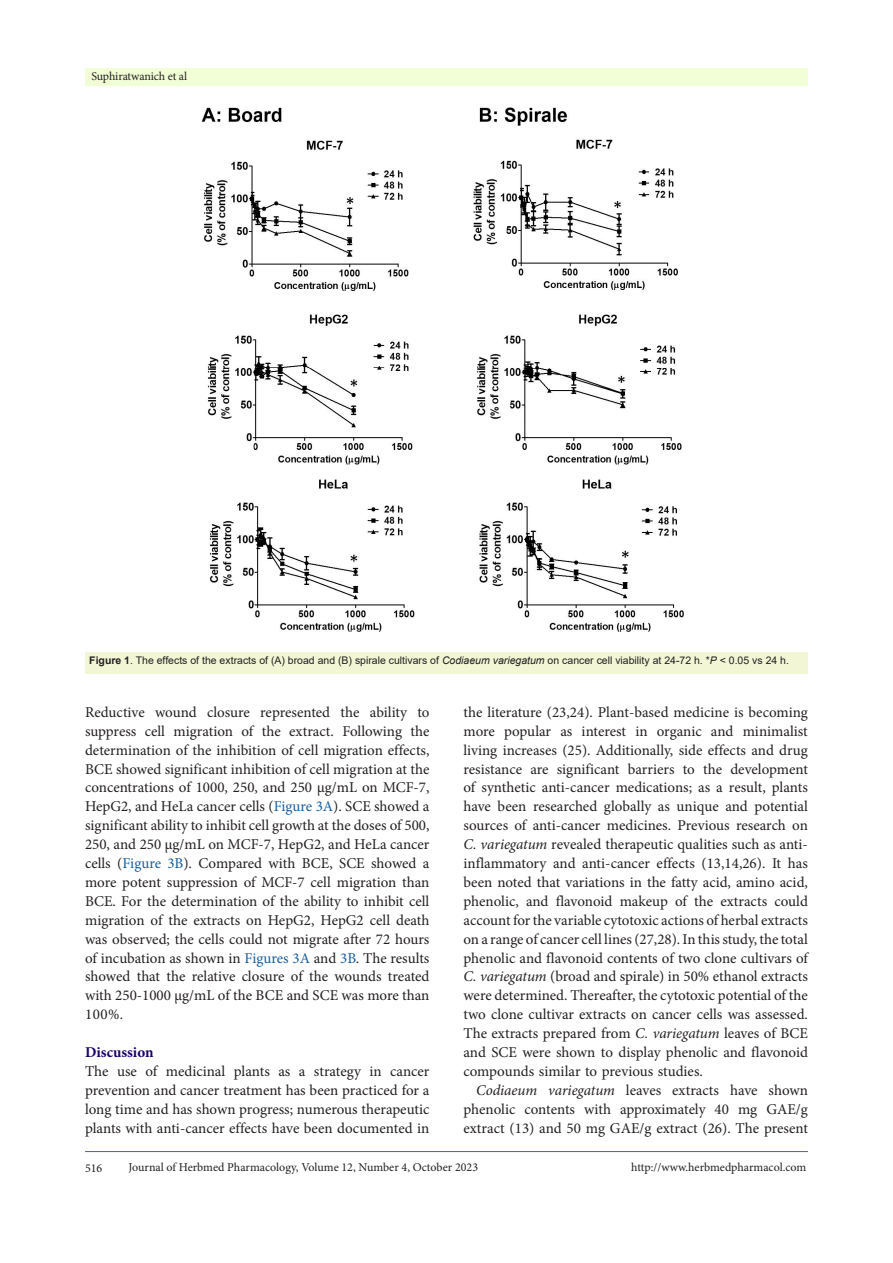
<style>
.page{position:relative;width:893px;height:1263px;background:#fff}
.page>*{position:absolute;margin:0;border:0;box-sizing:border-box;transform-origin:0 0}
.t1{font:15px/18.9px "Minion Pro";color:#231f20;text-align:justify}
.t2{font:700 15px "Minion Pro";color:#190066}
.t3{font:12px "Minion Pro";letter-spacing:-.005em;color:#231f20}
.t4{font:10.5px "Arial";color:#231f20}
.s1{font-weight:700}
.s2{font-style:italic}
.s3{color:#175d9e}
</style>
<div class="page">
<hr style="left:85px;top:1151px;width:723px;height:1px;background:#5e5ca5">
<div style="left:85px;top:68px;width:723px;height:17px;background:#f2ffd6"></div>
<img style="left:201px;top:107px;width:483px;height:525px">
<div style="left:85px;top:652px;width:723px;height:22px;background:#f2f6d5"></div>
<p class="t3" style="left:91px;top:68px;width:97px">Suphiratwanich et al</p>
<p class="t4" style="left:89px;top:653px;width:701px"><span class="s1">Figure 1</span>. The effects of the extracts of (A) broad and (B) spirale cultivars of <span class="s2">Codiaeum variegatum</span> on cancer cell viability at 24-72 h. *<span class="s2">P</span> &lt; 0.05 vs 24 h.</p>
<p class="t1" style="left:85px;top:703px;width:346px">Reductive wound closure represented the ability to suppress cell migration of the extract. Following the determination of the inhibition of cell migration effects, BCE showed significant inhibition of cell migration at the concentrations of 1000, 250, and 250 µg/mL on MCF-7, HepG2, and HeLa cancer cells (<span class="s3">Figure 3A</span>). SCE showed a significant ability to inhibit cell growth at the doses of 500, 250, and 250 µg/mL on MCF-7, HepG2, and HeLa cancer cells (<span class="s3">Figure 3B</span>). Compared with BCE, SCE showed a more potent suppression of MCF-7 cell migration than BCE. For the determination of the ability to inhibit cell migration of the extracts on HepG2, HepG2 cell death was observed; the cells could not migrate after 72 hours of incubation as shown in <span class="s3">Figures 3A</span> and <span class="s3">3B</span>. The results showed that the relative closure of the wounds treated with 250-1000 µg/mL of the BCE and SCE was more than 100%.</p>
<p class="t2" style="left:85px;top:1042px;width:70px">Discussion</p>
<p class="t1" style="left:85px;top:1062px;width:346px">The use of medicinal plants as a strategy in cancer prevention and cancer treatment has been practiced for a long time and has shown progress; numerous therapeutic plants with anti-cancer effects have been documented in</p>
<p class="t1" style="left:463px;top:703px;width:346px">the literature (23,24). Plant-based medicine is becoming more popular as interest in organic and minimalist living increases (25). Additionally, side effects and drug resistance are significant barriers to the development of synthetic anti-cancer medications; as a result, plants have been researched globally as unique and potential sources of anti-cancer medicines. Previous research on <span class="s2">C. variegatum</span> revealed therapeutic qualities such as anti&shy;inflammatory and anti-cancer effects (13,14,26). It has been noted that variations in the fatty acid, amino acid, phenolic, and flavonoid makeup of the extracts could account for the variable cytotoxic actions of herbal extracts on a range of cancer cell lines (27,28). In this study, the total phenolic and flavonoid contents of two clone cultivars of <span class="s2">C. variegatum</span> (broad and spirale) in 50% ethanol extracts were determined. Thereafter, the cytotoxic potential of the two clone cultivar extracts on cancer cells was assessed.<br>The extracts prepared from <span class="s2">C. variegatum</span> leaves of BCE and SCE were shown to display phenolic and flavonoid compounds similar to previous studies.</p>
<p class="t1" style="left:463px;top:1081px;width:346px;text-indent:13px"><span class="s2">Codiaeum variegatum</span> leaves extracts have shown phenolic contents with approximately 40 mg GAE/g extract (13) and 50 mg GAE/g extract (26). The present</p>
<p class="t3" style="left:85px;top:1160px;width:19px">516</p>
<p class="t3" style="left:128px;top:1159px;width:351px">Journal of Herbmed Pharmacology, Volume 12, Number 4, October 2023</p>
<p class="t3" style="left:631px;top:1159px;width:177px">http://www.herbmedpharmacol.com</p>
</div>
